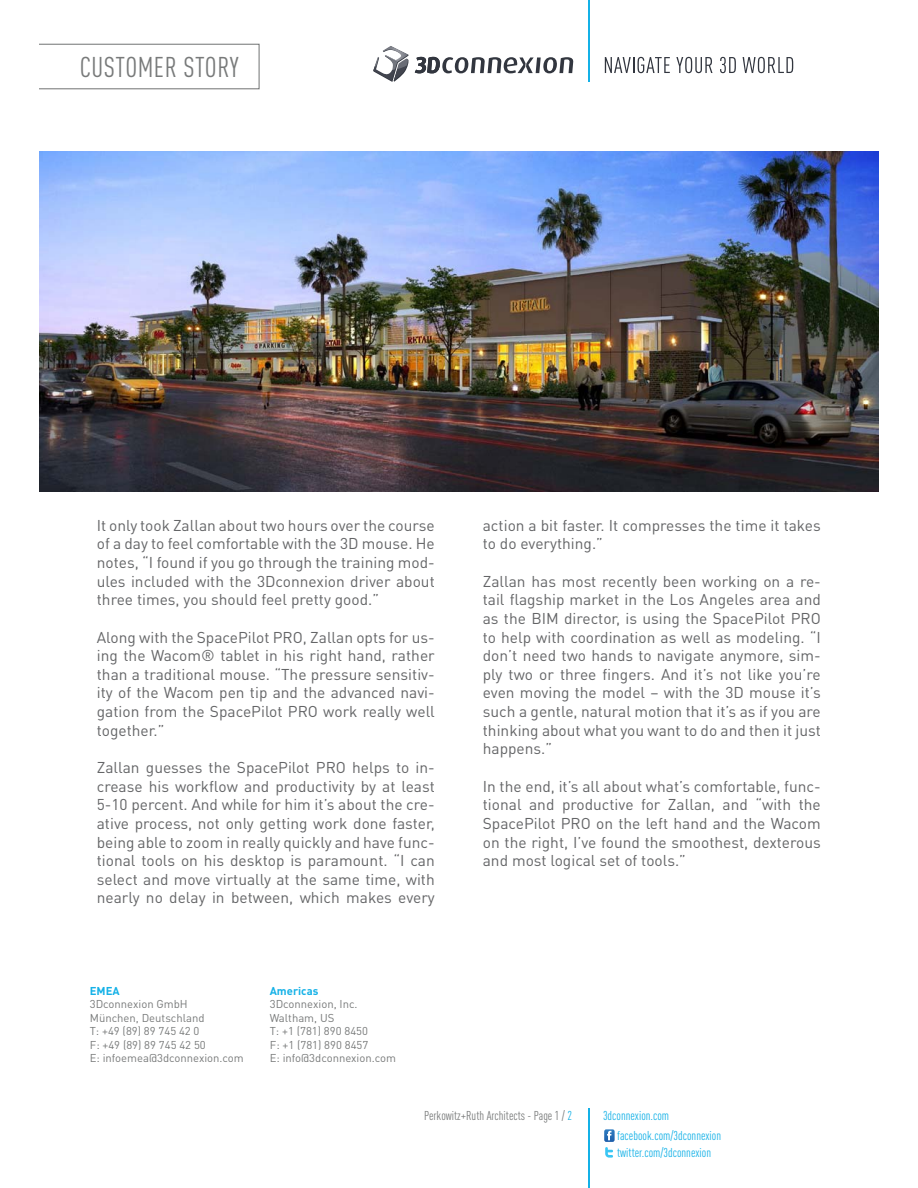
<style>
.page{position:relative;width:918px;height:1188px;background:#fff}
.page>*{position:absolute;margin:0;border:0;box-sizing:border-box;transform-origin:0 0}
.t1{font:condensed 28.2px "DIN Pro";letter-spacing:.02em;color:#787a7a}
.t2{font:15.45px/18.6px "DINOT";color:#646567;text-align:justify}
.t3{font:condensed 12.75px/19.8px "DIN Pro";color:#14b1e7}
.t4{font:condensed 12.75px "DIN Pro";color:#787a7a}
.t5{font:11.25px/13.5px "DINOT";color:#787a7a}
.t6{font:700 11.25px "DINOT";color:#14b1e7}
.s1{color:#14b1e7}
</style>
<div class="page">
<svg style="left:605px;top:57px;width:65px;height:16px"></svg>
<svg style="left:676px;top:57px;width:37px;height:16px"></svg>
<svg style="left:720px;top:57px;width:16px;height:16px"></svg>
<svg style="left:743px;top:57px;width:50px;height:16px"></svg>
<hr style="left:588px;top:0;width:2px;height:81px;background:#14b1e7">
<svg style="left:373px;top:46px;width:200px;height:35px"></svg>
<hr style="left:588px;top:1109px;width:2px;height:79px;background:#14b1e7">
<svg style="left:39px;top:44px;width:221px;height:45px"></svg>
<svg style="left:604px;top:1129px;width:11px;height:29px"></svg>
<img style="left:39px;top:152px;width:840px;height:340px">
<h1 class="t1" style="left:80px;top:57px;width:161px">CUSTOMER STORY</h1>
<p class="t2" style="left:97px;top:518px;width:340px">It only took Zallan about two hours over the course of a day to feel comfortable with the 3D mouse. He notes, “I found if you go through the training mod&shy;ules included with the 3Dconnexion driver about three times, you should feel pretty good.”</p>
<p class="t2" style="left:97px;top:630px;width:340px">Along with the SpacePilot PRO, Zallan opts for us&shy;ing the Wacom® tablet in his right hand, rather than a traditional mouse. “The pressure sensitiv&shy;ity of the Wacom pen tip and the advanced navi&shy;gation from the SpacePilot PRO work really well together.”</p>
<p class="t2" style="left:97px;top:760px;width:340px">Zallan guesses the SpacePilot PRO helps to in&shy;crease his workflow and productivity by at least 5-10 percent. And while for him it’s about the cre&shy;ative process, not only getting work done faster, being able to zoom in really quickly and have func&shy;tional tools on his desktop is paramount. “I can select and move virtually at the same time, with nearly no delay in between, which makes every</p>
<p class="t6" style="left:90px;top:984px;width:32px">EMEA</p>
<p class="t5" style="left:90px;top:999px;width:156px">3Dconnexion GmbH<br>München, Deutschland<br>T: +49 (89) 89 745 42 0<br>F: +49 (89) 89 745 42 50<br>E: infoemea@3dconnexion.com</p>
<p class="t6" style="left:270px;top:984px;width:50px">Americas</p>
<p class="t5" style="left:270px;top:999px;width:128px">3Dconnexion, Inc.<br>Waltham, US<br>T: +1 (781) 890 8450<br>F: +1 (781) 890 8457<br>E: info@3dconnexion.com</p>
<p class="t2" style="left:483px;top:518px;width:340px">action a bit faster. It compresses the time it takes to do everything.”</p>
<p class="t2" style="left:483px;top:574px;width:340px">Zallan has most recently been working on a re&shy;tail flagship market in the Los Angeles area and as the BIM director, is using the SpacePilot PRO to help with coordination as well as modeling. “I don’t need two hands to navigate anymore, sim&shy;ply two or three fingers. And it’s not like you’re even moving the model – with the 3D mouse it’s such a gentle, natural motion that it’s as if you are thinking about what you want to do and then it just happens.”</p>
<p class="t2" style="left:483px;top:779px;width:340px">In the end, it’s all about what’s comfortable, func&shy;tional and productive for Zallan, and “with the SpacePilot PRO on the left hand and the Wacom on the right, I’ve found the smoothest, dexterous and most logical set of tools.”</p>
<p class="t4" style="left:424px;top:1111px;width:150px">Perkowitz+Ruth Architects - Page 1 / <span class="s1">2</span></p>
<p class="t3" style="left:617px;top:1107px;width:105px;text-indent:-14px">3dconnexion.com facebook.com/3dconnexion</p>
<p class="t3" style="left:617px;top:1144px;width:95px">twitter.com/3dconnexion</p>
</div>
